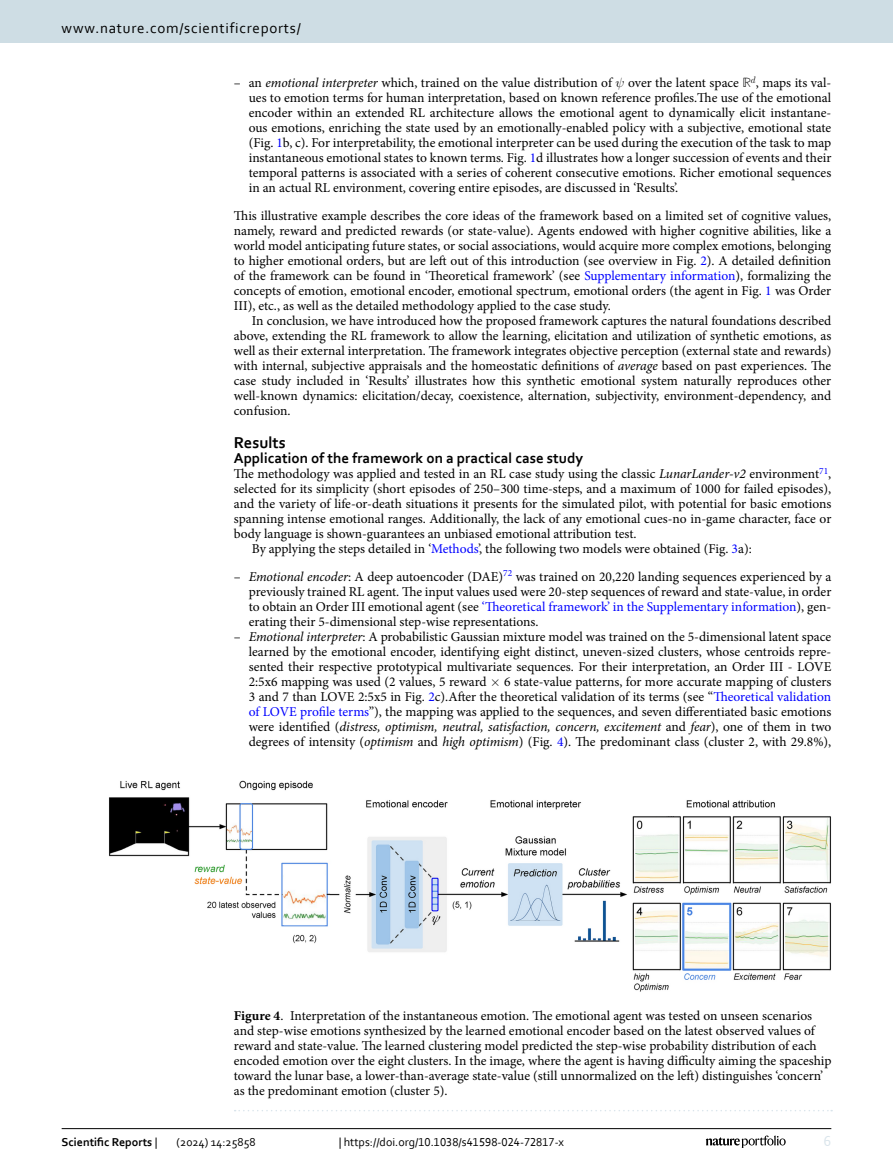
<style>
.page{position:relative;width:893px;height:1174px;background:#fff}
.page>*{position:absolute;margin:0;border:0;box-sizing:border-box;transform-origin:0 0}
.Head_1{font:700 16.5px "Corbel";color:#000}
.Head_2_After_1{font:700 15px "Corbel";color:#000}
.t1{font:15px "Corbel";letter-spacing:.05em;color:#000}
.t2{font:15px "Corbel";color:#d9e4eb}
.Body_Text{font:13.5px/15px "Minion Pro";color:#000;text-align:justify}
.Body_Text_Indent{font:13.5px/15px "Minion Pro";color:#000;text-align:justify}
.Figure_Caption{font:13.5px/15px "Minion Pro";color:#000}
.t3{font:12px "Corbel";color:#000}
.t4{font:700 12px "Corbel";color:#000}
.s1{font-style:italic}
.s2{font-family:"CMMI12"}
.s3{font-family:"BBOLD10"}
.s4{color:#00f}
.s5{font-family:"CMSY10"}
.s6{font-weight:700}
.s7{font-weight:400}
</style>
<div class="page">
<img style="left:109px;top:780px;width:722px;height:212px">
<svg style="left:235px;top:1110px;width:597px;height:1px"></svg>
<hr style="left:62px;top:1128px;width:769px;height:1px;background:#000">
<svg style="left:706px;top:1135px;width:80px;height:12px"></svg>
<div style="left:0;top:0;width:893px;height:43px;background:#cedde4"></div>
<p class="t1" style="left:62px;top:18px;width:241px">www.nature.com/scientificreports/</p>
<p class="Body_Text" style="left:249px;top:76px;width:584px;text-indent:-15px">– an <span class="s1">emotional interpreter</span> which, trained on the value distribution of <span class="s2">ψ</span> over the latent space <span class="s3">R</span><sup>d</sup>, maps its val&shy;ues to emotion terms for human interpretation, based on known reference profiles.The use of the emotional encoder within an extended RL architecture allows the emotional agent to dynamically elicit instantane&shy;ous emotions, enriching the state used by an emotionally-enabled policy with a subjective, emotional state (Fig. <span class="s4">1</span>b, c). For interpretability, the emotional interpreter can be used during the execution of the task to map instantaneous emotional states to known terms. Fig. <span class="s4">1</span>d illustrates how a longer succession of events and their temporal patterns is associated with a series of coherent consecutive emotions. Richer emotional sequences in an actual RL environment, covering entire episodes, are discussed in ‘Results’.</p>
<p class="Body_Text" style="left:234px;top:208px;width:599px">This illustrative example describes the core ideas of the framework based on a limited set of cognitive values, namely, reward and predicted rewards (or state-value). Agents endowed with higher cognitive abilities, like a world model anticipating future states, or social associations, would acquire more complex emotions, belonging to higher emotional orders, but are left out of this introduction (see overview in Fig. <span class="s4">2</span>). A detailed definition of the framework can be found in ‘Theoretical framework’ (see <span class="s4">Supplementary information</span>), formalizing the concepts of emotion, emotional encoder, emotional spectrum, emotional orders (the agent in Fig. <span class="s4">1</span> was Order III), etc., as well as the detailed methodology applied to the case study.</p>
<p class="Body_Text_Indent" style="left:234px;top:313px;width:599px;text-indent:18px">In conclusion, we have introduced how the proposed framework captures the natural foundations described above, extending the RL framework to allow the learning, elicitation and utilization of synthetic emotions, as well as their external interpretation. The framework integrates objective perception (external state and rewards) with internal, subjective appraisals and the homeostatic definitions of <span class="s1">average</span> based on past experiences. The case study included in ‘Results’ illustrates how this synthetic emotional system naturally reproduces other well-known dynamics: elicitation/decay, coexistence, alternation, subjectivity, environment-dependency, and confusion.</p>
<p class="Head_1" style="left:234px;top:432px;width:53px">Results</p>
<p class="Head_2_After_1" style="left:234px;top:449px;width:351px">Application of the framework on a practical case study</p>
<p class="Body_Text" style="left:234px;top:466px;width:599px">The methodology was applied and tested in an RL case study using the classic <span class="s1">LunarLander-v2</span> environment<sup>71</sup>, selected for its simplicity (short episodes of 250–300 time-steps, and a maximum of 1000 for failed episodes), and the variety of life-or-death situations it presents for the simulated pilot, with potential for basic emotions spanning intense emotional ranges. Additionally, the lack of any emotional cues-no in-game character, face or body language is shown-guarantees an unbiased emotional attribution test.</p>
<p class="Body_Text_Indent" style="left:252px;top:541px;width:501px">By applying the steps detailed in ‘<span class="s4">Methods</span>’, the following two models were obtained (Fig. <span class="s4">3</span>a):</p>
<p class="Body_Text" style="left:249px;top:569px;width:584px;text-indent:-15px">– <span class="s1">Emotional encoder</span>: A deep autoencoder (DAE)<sup>72</sup> was trained on 20,220 landing sequences experienced by a previously trained RL agent. The input values used were 20-step sequences of reward and state-value, in order to obtain an Order III emotional agent (see <span class="s4">‘Theoretical framework’ in the Supplementary information</span>), gen&shy;erating their 5-dimensional step-wise representations.</p>
<p class="Body_Text" style="left:249px;top:629px;width:584px;text-indent:-15px">– <span class="s1">Emotional interpreter</span>: A probabilistic Gaussian mixture model was trained on the 5-dimensional latent space learned by the emotional encoder, identifying eight distinct, uneven-sized clusters, whose centroids repre&shy;sented their respective prototypical multivariate sequences. For their interpretation, an Order III - LOVE 2:5x6 mapping was used (2 values, 5 reward <span class="s5">×</span> 6 state-value patterns, for more accurate mapping of clusters 3 and 7 than LOVE 2:5x5 in Fig. <span class="s4">2</span>c).After the theoretical validation of its terms (see “<span class="s4">Theoretical validation of LOVE profile terms</span>”), the mapping was applied to the sequences, and seven differentiated basic emotions were identified (<span class="s1">distress, optimism, neutral, satisfaction, concern, excitement</span> and <span class="s1">fear</span>), one of them in two degrees of intensity (<span class="s1">optimism</span> and <span class="s1">high optimism</span>) (Fig. <span class="s4">4</span>). The predominant class (cluster 2, with 29.8%),</p>
<p class="Figure_Caption" style="left:234px;top:1008px;width:599px"><span class="s6">Figure 4</span>. Interpretation of the instantaneous emotion. The emotional agent was tested on unseen scenarios and step-wise emotions synthesized by the learned emotional encoder based on the latest observed values of reward and state-value. The learned clustering model predicted the step-wise probability distribution of each encoded emotion over the eight clusters. In the image, where the agent is having difficulty aiming the spaceship toward the lunar base, a lower-than-average state-value (still unnormalized on the left) distinguishes ‘concern’ as the predominant emotion (cluster 5).</p>
<p class="t4" style="left:62px;top:1134px;width:97px">Scientific Reports <span class="s7">|</span></p>
<p class="t3" style="left:177px;top:1134px;width:80px">(2024) 14:25858</p>
<p class="t3" style="left:339px;top:1134px;width:227px">| https://doi.org/10.1038/s41598-024-72817-x</p>
<p class="t2" style="left:824px;top:1132px;width:9px">6</p>
</div>
